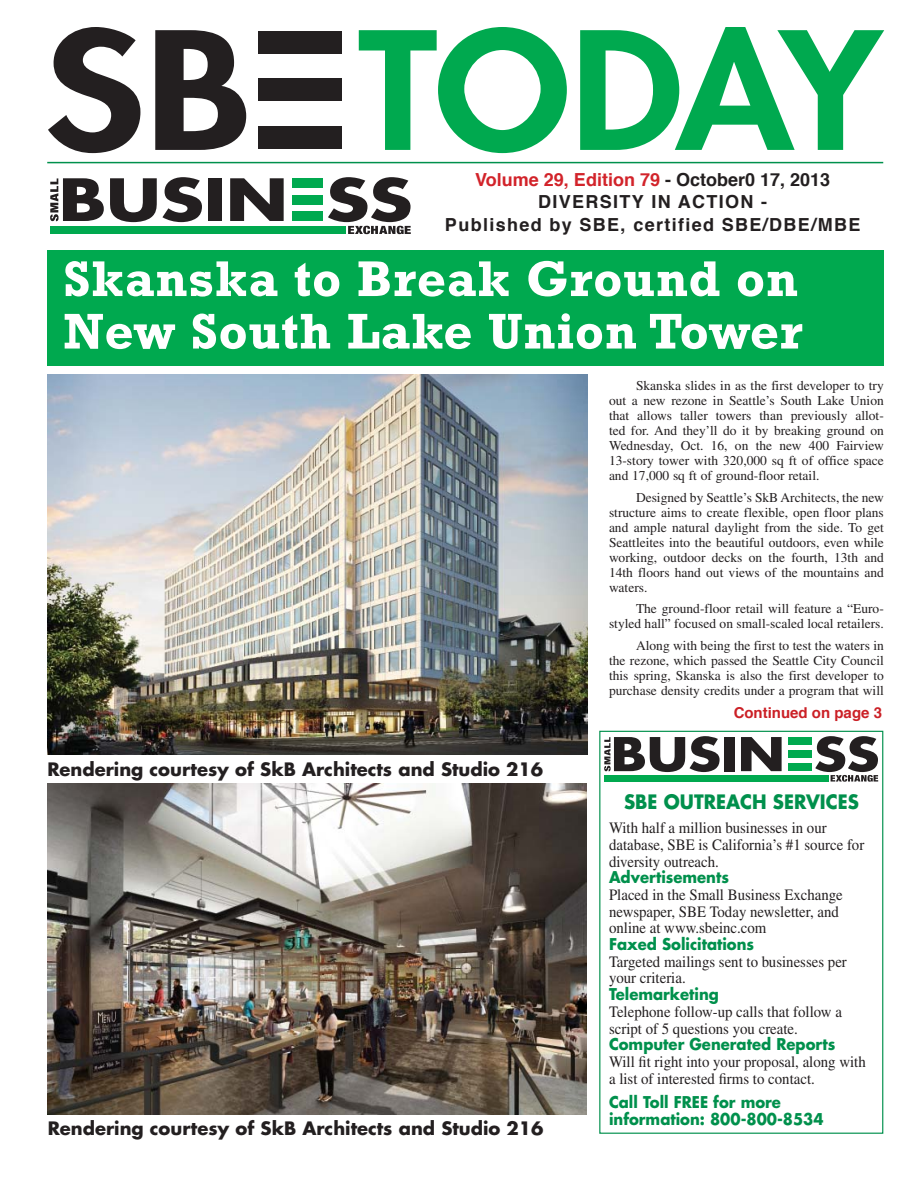
<style>
.page{position:relative;width:918px;height:1188px;background:#fff}
.page>*{position:absolute;margin:0;border:0;box-sizing:border-box;transform-origin:0 0}
.t1{font:700 51px/52.5px "Rockwell";letter-spacing:.015em;color:#fff}
.t2{font:700 19.35px "Futura";color:#00904c;scale:.94 1}
.t3{font:700 18px "Futura";color:#231f20}
.t4{font:700 18px/22.5px "Helvetica";letter-spacing:.075em;color:#231f20;text-align:center}
.t5{font:15.75px/16.6px "Times";color:#231f20;scale:.94 1}
.t6{font:700 15.75px/16.6px "Futura";color:#00904c;scale:.94 1}
.t7{font:700 15px "Helvetica";color:#cb2026}
.t8{font:13.5px/15px "Times";color:#231f20;text-align:justify}
.s1{color:#d2232a}
</style>
<div class="page">
<div style="left:47px;top:250px;width:837px;height:116px;background:#00a94f"></div>
<div style="left:258px;top:126px;width:84px;height:23px;background:#231f20"></div>
<div style="left:258px;top:78px;width:84px;height:23px;background:#231f20"></div>
<div style="left:258px;top:31px;width:84px;height:23px;background:#231f20"></div>
<svg style="left:48px;top:27px;width:92px;height:126px"></svg>
<svg style="left:155px;top:30px;width:91px;height:120px"></svg>
<svg style="left:359px;top:27px;width:208px;height:126px"></svg>
<svg style="left:580px;top:27px;width:304px;height:123px"></svg>
<hr style="left:47px;top:162px;width:836px;height:1px;background:#00904c">
<div style="left:599px;top:731px;width:284px;height:403px;border:1px solid #00904c"></div>
<div style="left:604px;top:775px;width:225px;height:6px;background:#00a94f"></div>
<div style="left:724px;top:737px;width:11px;height:34px;background:#231f20"></div>
<svg style="left:741px;top:737px;width:41px;height:34px"></svg>
<div style="left:788px;top:737px;width:23px;height:8px;background:#00a94f"></div>
<div style="left:788px;top:750px;width:23px;height:8px;background:#00a94f"></div>
<div style="left:788px;top:764px;width:23px;height:7px;background:#00a94f"></div>
<svg style="left:604px;top:736px;width:116px;height:36px"></svg>
<svg style="left:815px;top:736px;width:63px;height:46px"></svg>
<div style="left:50px;top:226px;width:296px;height:8px;background:#00a94f"></div>
<svg style="left:110px;top:177px;width:92px;height:45px"></svg>
<div style="left:208px;top:178px;width:14px;height:43px;background:#231f20"></div>
<svg style="left:230px;top:178px;width:54px;height:43px"></svg>
<div style="left:292px;top:178px;width:31px;height:10px;background:#00a94f"></div>
<div style="left:292px;top:195px;width:31px;height:9px;background:#00a94f"></div>
<div style="left:292px;top:212px;width:31px;height:9px;background:#00a94f"></div>
<svg style="left:50px;top:178px;width:54px;height:43px"></svg>
<svg style="left:328px;top:177px;width:83px;height:57px"></svg>
<img style="left:48px;top:375px;width:539px;height:380px">
<img style="left:47px;top:784px;width:539px;height:330px">
<h3 class="t4" style="left:445px;top:170px;width:417px"><span class="s1">Volume 29, Edition 79</span> - October0 17, 2013<br>DIVERSITY IN ACTION -<br>Published by SBE, certified SBE/DBE/MBE</h3>
<h1 class="t1" style="left:63px;top:252px;width:741px">Skanska to Break Ground on<br>New South Lake Union Tower</h1>
<p class="t8" style="left:609px;top:379px;width:276px;text-indent:27px">Skanska slides in as the first developer to try out a new rezone in Seattle’s South Lake Union that allows taller towers than previously allot&shy;ted for. And they’ll do it by breaking ground on Wednesday, Oct. 16, on the new 400 Fairview 13-story tower with 320,000 sq ft of office space and 17,000 sq ft of ground-floor retail.</p>
<p class="t8" style="left:609px;top:491px;width:276px;text-indent:27px">Designed by Seattle’s SkB Architects, the new structure aims to create flexible, open floor plans and ample natural daylight from the side. To get Seattleites into the beautiful outdoors, even while working, outdoor decks on the fourth, 13th and 14th floors hand out views of the mountains and waters.</p>
<p class="t8" style="left:609px;top:603px;width:276px;text-align:right">The ground-floor retail will feature a “Euro&shy;styled hall” focused on small-scaled local retailers.</p>
<p class="t8" style="left:609px;top:639px;width:276px;text-indent:27px">Along with being the first to test the waters in the rezone, which passed the Seattle City Council this spring, Skanska is also the first developer to purchase density credits under a program that will</p>
<h3 class="t3" style="left:47px;top:761px;width:497px">Rendering courtesy of SkB Architects and Studio 216</h3>
<h3 class="t3" style="left:48px;top:1120px;width:497px">Rendering courtesy of SkB Architects and Studio 216</h3>
<p class="t7" style="left:734px;top:706px;width:150px">Continued on page 3</p>
<h2 class="t2" style="left:624px;top:792px;width:251px">SBE OUTREACH SERVICES</h2>
<p class="t5" style="left:609px;top:821px;width:273px">With half a million businesses in our database, SBE is California’s #1 source for diversity outreach.</p>
<p class="t6" style="left:609px;top:870px;width:129px">Advertisements</p>
<p class="t5" style="left:609px;top:888px;width:250px">Placed in the Small Business Exchange newspaper, SBE Today newsletter, and online at www.sbeinc.com</p>
<p class="t6" style="left:609px;top:937px;width:156px">Faxed Solicitations</p>
<p class="t5" style="left:609px;top:955px;width:255px">Targeted mailings sent to businesses per your criteria.</p>
<p class="t6" style="left:609px;top:987px;width:118px">Telemarketing</p>
<p class="t5" style="left:609px;top:1005px;width:249px">Telephone follow-up calls that follow a script of 5 questions you create.</p>
<p class="t6" style="left:609px;top:1037px;width:242px">Computer Generated Reports</p>
<p class="t5" style="left:609px;top:1055px;width:275px">Will fit right into your proposal, along with a list of interested firms to contact.</p>
<p class="t6" style="left:609px;top:1095px;width:230px">Call Toll FREE for more information: 800-800-8534</p>
</div>
